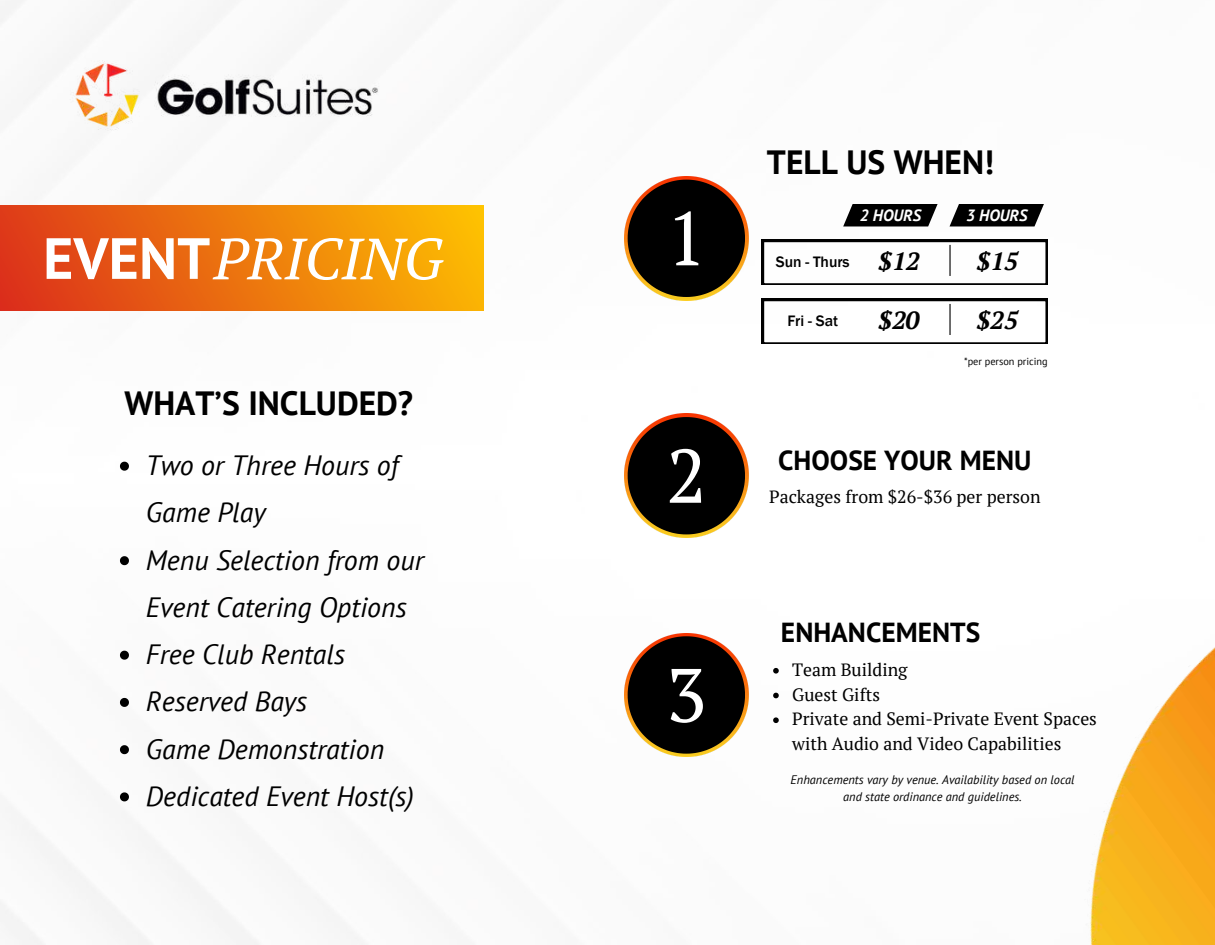
<style>
.page{position:relative;width:1215px;height:945px;background:#fff}
.page>*{position:absolute;margin:0;border:0;box-sizing:border-box;transform-origin:0 0}
.t1{font:75.75px "PT Serif";color:#fff}
.t2{font:italic 58.05px "PT Serif";color:#fff}
.t3{font:700 33.6px "PT Sans";color:#000}
.t4{font:italic 27.9px/47.2px "PT Sans";color:#000}
.t5{font:700 27.45px "PT Sans";color:#000}
.t6{font:italic 700 24.75px "PT Serif";color:#000}
.t7{font:17.85px "PT Serif";color:#000}
.t8{font:17.7px/24.8px "PT Serif";color:#000}
.t9{font:italic 700 16.35px "PT Sans";color:#fff}
.t10{font:500 15.6px "Franklin Gothic";color:#000}
.t11{font:italic 12.3px/16.5px "PT Sans";color:#000;text-align:center}
.t12{font:10.35px "PT Sans";color:#000}
.s1{font-family:"PT Sans";font-weight:700;font-style:normal}
.s2{font-family:"PT Serif";font-weight:700;font-style:italic;font-size:24.75px}
</style>
<div class="page">
<img style="left:0;top:0;width:1048px;height:945px">
<img style="left:624px;top:414px;width:124px;height:124px">
<img style="left:624px;top:177px;width:124px;height:123px">
<svg style="left:762px;top:240px;width:286px;height:45px"></svg>
<img style="left:70px;top:51px;width:312px;height:88px">
<svg style="left:843px;top:204px;width:95px;height:22px;background:#1a1a1a"></svg>
<svg style="left:950px;top:204px;width:94px;height:22px;background:#181818"></svg>
<hr style="left:949px;top:245px;width:2px;height:31px;background:#000">
<img style="left:624px;top:633px;width:124px;height:124px">
<svg style="left:628px;top:180px;width:117px;height:117px;background:#342c24"></svg>
<svg style="left:773px;top:668px;width:6px;height:6px"></svg>
<svg style="left:773px;top:693px;width:6px;height:5px"></svg>
<svg style="left:773px;top:717px;width:6px;height:6px"></svg>
<svg style="left:628px;top:636px;width:117px;height:117px;background:#342c25"></svg>
<svg style="left:628px;top:417px;width:117px;height:117px;background:#342c24"></svg>
<svg style="left:120px;top:462px;width:9px;height:9px"></svg>
<svg style="left:120px;top:556px;width:9px;height:9px"></svg>
<svg style="left:120px;top:651px;width:9px;height:9px"></svg>
<svg style="left:120px;top:698px;width:9px;height:9px"></svg>
<svg style="left:120px;top:745px;width:9px;height:9px"></svg>
<svg style="left:120px;top:792px;width:9px;height:9px"></svg>
<svg style="left:762px;top:299px;width:286px;height:45px"></svg>
<hr style="left:949px;top:304px;width:2px;height:31px;background:#000">
<img style="left:940px;top:400px;width:275px;height:545px">
<div style="left:0;top:206px;width:484px;height:104px;background:linear-gradient(to right,#dc331a,#fdbc02)"></div>
<h2 class="t2" style="left:43px;top:219px;width:401px"><span class="s1">EVENT</span>PRICING</h2>
<p class="t3" style="left:124px;top:381px;width:290px">WHAT’S INCLUDED?</p>
<p class="t4" style="left:146px;top:441px;width:279px">Two or Three Hours of<br>Game Play<br>Menu Selection from our<br>Event Catering Options<br>Free Club Rentals<br>Reserved Bays<br>Game Demonstration<br>Dedicated Event Host(s)</p>
<p class="t3" style="left:767px;top:139px;width:229px">TELL US WHEN!</p>
<h1 class="t1" style="left:666px;top:187px;width:42px">1</h1>
<p class="t9" style="left:860px;top:204px;width:63px">2 HOURS</p>
<p class="t9" style="left:966px;top:204px;width:63px">3 HOURS</p>
<p class="t10" style="left:776px;top:253px;width:145px">Sun - Thurs <span class="s2">$12</span></p>
<p class="t6" style="left:976px;top:244px;width:43px">$15</p>
<p class="t10" style="left:787px;top:312px;width:52px">Fri - Sat</p>
<p class="t6" style="left:878px;top:304px;width:43px">$20</p>
<p class="t6" style="left:976px;top:304px;width:43px">$25</p>
<h1 class="t1" style="left:666px;top:424px;width:42px">2</h1>
<h1 class="t1" style="left:666px;top:643px;width:42px">3</h1>
<p class="t12" style="left:964px;top:355px;width:85px">*per person pricing</p>
<p class="t5" style="left:778px;top:442px;width:255px">CHOOSE YOUR MENU</p>
<p class="t7" style="left:769px;top:485px;width:273px">Packages from $26-$36 per person</p>
<p class="t5" style="left:781px;top:614px;width:201px">ENHANCEMENTS</p>
<p class="t8" style="left:792px;top:657px;width:306px">Team Building<br>Guest Gifts<br>Private and Semi-Private Event Spaces with Audio and Video Capabilities</p>
<p class="t11" style="left:791px;top:771px;width:285px">Enhancements vary by venue. Availability based on local and state ordinance and guidelines.</p>
</div>
